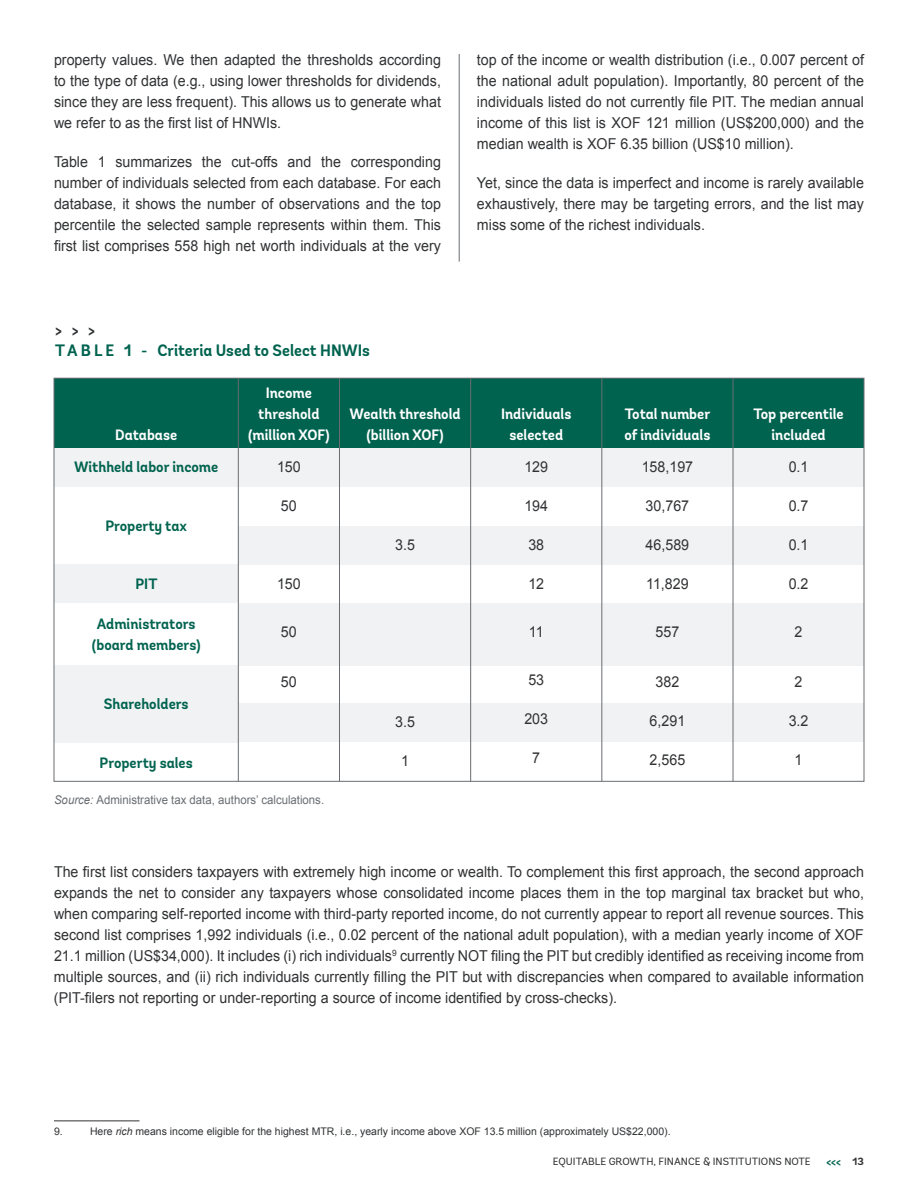
<style>
.page{position:relative;width:918px;height:1188px;background:#fff}
.page>*{position:absolute;margin:0;border:0;box-sizing:border-box;transform-origin:0 0}
.t1{font:700 16.5px "Andes";color:#00634f;scale:.95 1}
.t2{font:700 16.5px "Andes";color:#313234;scale:.95 1}
.t3{font:15px/21px "Arial";color:#313234;text-align:justify;scale:.95 1}
.t4{font:700 15px/21px "Andes";color:#fff;text-align:center;scale:.95 1}
.t5{font:700 15px/21px "Andes";color:#00634f;text-align:center;scale:.95 1}
.t6{font:12px "Arial";color:#696d71;scale:.95 1}
.t7{font:700 12px "Andes";color:#00634f;scale:.95 1}
.t8{font:10.5px "Arial";color:#313234}
.t9{font:10.5px "Andes";color:#313234}
.s1{font-style:italic}
.s2{font-size:10.5px;color:#313234}
</style>
<div class="page">
<hr style="left:459px;top:54px;width:1px;height:208px;background:#696d71">
<div style="left:54px;top:378px;width:810px;height:71px;background:#00634f"></div>
<div style="left:54px;top:449px;width:810px;height:38px;background:#f1f2f3"></div>
<div style="left:239px;top:526px;width:625px;height:38px;background:#f1f2f3"></div>
<div style="left:54px;top:564px;width:185px;height:39px;background:#f1f2f3"></div>
<div style="left:54px;top:665px;width:185px;height:78px;background:#f1f2f3"></div>
<div style="left:239px;top:603px;width:625px;height:63px;background:#f1f2f3"></div>
<div style="left:238px;top:704px;width:626px;height:38px;background:#f1f2f3"></div>
<hr style="left:238px;top:378px;width:1px;height:403px;background:#696d71">
<hr style="left:339px;top:378px;width:1px;height:403px;background:#696d71">
<hr style="left:470px;top:378px;width:1px;height:403px;background:#696d71">
<hr style="left:602px;top:378px;width:1px;height:403px;background:#696d71">
<hr style="left:733px;top:378px;width:1px;height:403px;background:#696d71">
<hr style="left:54px;top:1120px;width:86px;height:1px;background:#313234">
<p class="t3" style="left:54px;top:49px;width:409px">property values. We then adapted the thresholds according to the type of data (e.g., using lower thresholds for dividends, since they are less frequent). This allows us to generate what we refer to as the first list of HNWIs.</p>
<p class="t3" style="left:54px;top:151px;width:409px">Table 1 summarizes the cut-offs and the corresponding number of individuals selected from each database. For each database, it shows the number of observations and the top percentile the selected sample represents within them. This first list comprises 558 high net worth individuals at the very</p>
<p class="t3" style="left:477px;top:49px;width:409px">top of the income or wealth distribution (i.e., 0.007 percent of the national adult population). Importantly, 80 percent of the individuals listed do not currently file PIT. The median annual income of this list is XOF 121 million (US$200,000) and the median wealth is XOF 6.35 billion (US$10 million).</p>
<p class="t3" style="left:477px;top:172px;width:409px">Yet, since the data is imperfect and income is rarely available exhaustively, there may be targeting errors, and the list may miss some of the richest individuals.</p>
<p class="t2" style="left:55px;top:320px;width:43px">&gt; &gt; &gt;</p>
<p class="t1" style="left:55px;top:340px;width:333px">TA B L E 1 - Criteria Used to Select HNWIs</p>
<p class="t4" style="left:115px;top:425px;width:67px">Database</p>
<p class="t5" style="left:74px;top:457px;width:154px">Withheld labor income</p>
<p class="t5" style="left:105px;top:516px;width:88px">Property tax</p>
<p class="t5" style="left:136px;top:574px;width:24px">PIT</p>
<p class="t5" style="left:92px;top:614px;width:116px">Administrators (board members)</p>
<p class="t5" style="left:104px;top:694px;width:91px">Shareholders</p>
<p class="t5" style="left:100px;top:752px;width:100px">Property sales</p>
<p class="t4" style="left:248px;top:383px;width:87px">Income threshold (million XOF)</p>
<p class="t3" style="left:277px;top:457px;width:27px">150</p>
<p class="t3" style="left:281px;top:496px;width:18px">50</p>
<p class="t3" style="left:277px;top:574px;width:27px">150</p>
<p class="t3" style="left:281px;top:622px;width:18px">50</p>
<p class="t3" style="left:281px;top:671px;width:18px">50</p>
<p class="t6" style="left:54px;top:792px;width:286px"><span class="s1">Source:</span> Administrative tax data, authors’ calculations.</p>
<p class="t4" style="left:350px;top:404px;width:118px">Wealth threshold (billion XOF)</p>
<p class="t3" style="left:395px;top:535px;width:22px">3.5</p>
<p class="t3" style="left:395px;top:712px;width:22px">3.5</p>
<p class="t3" style="left:401px;top:751px;width:10px">1</p>
<p class="t4" style="left:501px;top:404px;width:76px">Individuals selected</p>
<p class="t3" style="left:524px;top:457px;width:27px">129</p>
<p class="t3" style="left:524px;top:496px;width:27px">194</p>
<p class="t3" style="left:528px;top:535px;width:18px">38</p>
<p class="t3" style="left:528px;top:574px;width:18px">12</p>
<p class="t3" style="left:529px;top:622px;width:17px">11</p>
<p class="t3" style="left:528px;top:670px;width:18px">53</p>
<p class="t3" style="left:524px;top:709px;width:27px">203</p>
<p class="t3" style="left:532px;top:748px;width:10px">7</p>
<p class="t4" style="left:624px;top:404px;width:92px;text-align:left">Total number of individuals</p>
<p class="t3" style="left:642px;top:457px;width:56px">158,197</p>
<p class="t3" style="left:646px;top:496px;width:47px">30,767</p>
<p class="t3" style="left:646px;top:535px;width:47px">46,589</p>
<p class="t3" style="left:646px;top:574px;width:46px">11,829</p>
<p class="t3" style="left:656px;top:622px;width:27px">557</p>
<p class="t3" style="left:656px;top:671px;width:27px">382</p>
<p class="t3" style="left:650px;top:710px;width:39px">6,291</p>
<p class="t3" style="left:650px;top:749px;width:39px">2,565</p>
<p class="t4" style="left:753px;top:404px;width:97px">Top percentile included</p>
<p class="t3" style="left:789px;top:457px;width:22px">0.1</p>
<p class="t3" style="left:789px;top:496px;width:22px">0.7</p>
<p class="t3" style="left:789px;top:535px;width:22px">0.1</p>
<p class="t3" style="left:789px;top:574px;width:22px">0.2</p>
<p class="t3" style="left:795px;top:622px;width:10px">2</p>
<p class="t3" style="left:795px;top:671px;width:10px">2</p>
<p class="t3" style="left:789px;top:710px;width:22px">3.2</p>
<p class="t3" style="left:795px;top:749px;width:10px">1</p>
<p class="t3" style="left:54px;top:861px;width:854px">The first list considers taxpayers with extremely high income or wealth. To complement this first approach, the second approach expands the net to consider any taxpayers whose consolidated income places them in the top marginal tax bracket but who, when comparing self-reported income with third-party reported income, do not currently appear to report all revenue sources. This second list comprises 1,992 individuals (i.e., 0.02 percent of the national adult population), with a median yearly income of XOF 21.1 million (US$34,000). It includes (i) rich individuals<sup>9</sup> currently NOT filing the PIT but credibly identified as receiving income from multiple sources, and (ii) rich individuals currently filling the PIT but with discrepancies when compared to available information (PIT-filers not reporting or under-reporting a source of income identified by cross-checks).</p>
<p class="t8" style="left:54px;top:1124px;width:10px">9.</p>
<p class="t8" style="left:90px;top:1124px;width:582px">Here <span class="s1">rich</span> means income eligible for the highest MTR, i.e., yearly income above XOF 13.5 million (approximately US$22,000).</p>
<p class="t9" style="left:553px;top:1155px;width:259px">EQUITABLE GROWTH, FINANCE &amp; INSTITUTIONS NOTE</p>
<p class="t7" style="left:826px;top:1154px;width:41px">&lt;&lt;&lt; <span class="s2">13</span></p>
</div>
